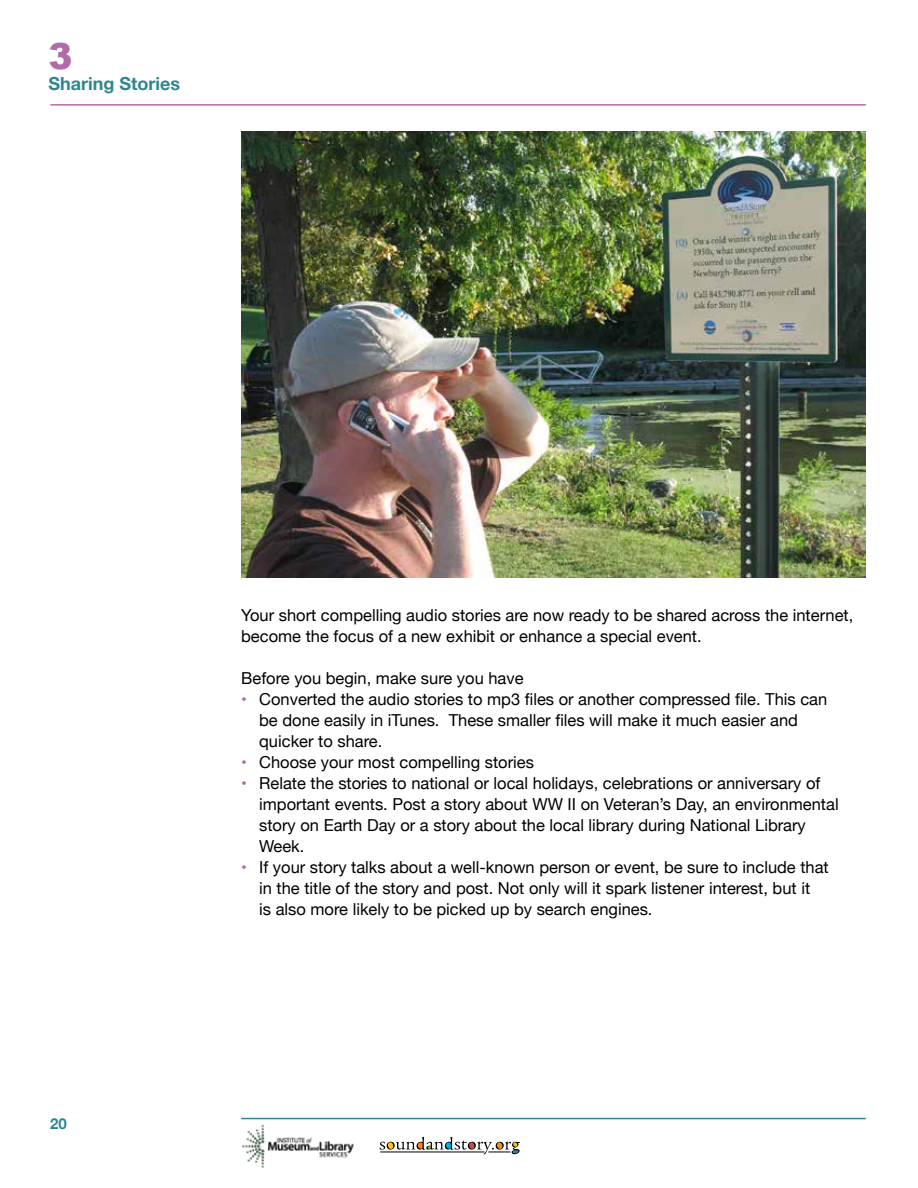
<style>
.page{position:relative;width:918px;height:1188px;background:#fff}
.page>*{position:absolute;margin:0;border:0;box-sizing:border-box;transform-origin:0 0}
.t1{font:900 36px "Arial";color:#b26aa9}
.t2{font:700 18px "Helvetica Neue";color:#2e878f}
.t3{font:16.5px/21px "Helvetica Neue";color:#000}
.t4{font:700 15px "Helvetica Neue";color:#2e878f}
.s1{font-weight:700;color:#b26aa9}
</style>
<div class="page">
<svg style="left:380px;top:1137px;width:140px;height:17px"></svg>
<img style="left:242px;top:1124px;width:112px;height:44px">
<hr style="left:241px;top:1118px;width:625px;height:1px;background:#2e878f">
<hr style="left:50px;top:104px;width:816px;height:2px;background:#b26aa9">
<img style="left:241px;top:131px;width:625px;height:447px">
<h1 class="t1" style="left:49px;top:30px;width:26px">3</h1>
<p class="t2" style="left:49px;top:69px;width:133px">Sharing Stories</p>
<p class="t4" style="left:50px;top:1112px;width:18px">20</p>
<p class="t3" style="left:241px;top:605px;width:614px">Your short compelling audio stories are now ready to be shared across the internet, become the focus of a new exhibit or enhance a special event.</p>
<p class="t3" style="left:241px;top:668px;width:284px">Before you begin, make sure you have</p>
<p class="t3" style="left:259px;top:689px;width:570px;text-indent:-18px"><span class="s1">•</span> Converted the audio stories to mp3 files or another compressed file. This can be done easily in iTunes. These smaller files will make it much easier and quicker to share.</p>
<p class="t3" style="left:241px;top:752px;width:294px"><span class="s1">•</span> Choose your most compelling stories</p>
<p class="t3" style="left:259px;top:773px;width:581px;text-indent:-18px"><span class="s1">•</span> Relate the stories to national or local holidays, celebrations or anniversary of important events. Post a story about WW II on Veteran’s Day, an environmental story on Earth Day or a story about the local library during National Library Week.</p>
<p class="t3" style="left:259px;top:857px;width:571px;text-indent:-18px"><span class="s1">•</span> If your story talks about a well-known person or event, be sure to include that in the title of the story and post. Not only will it spark listener interest, but it<br>is also more likely to be picked up by search engines.</p>
</div>
